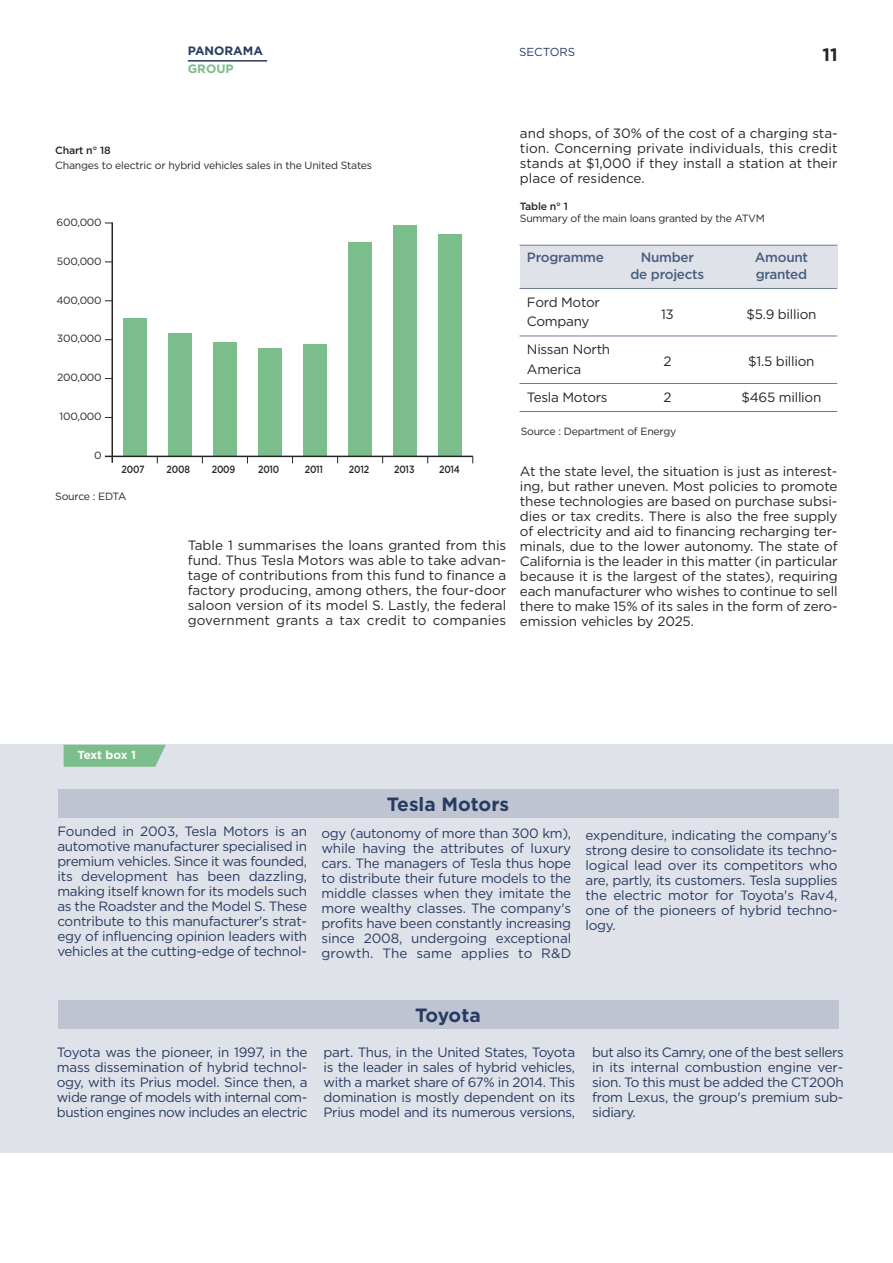
<style>
.page{position:relative;width:893px;height:1263px;background:#fff}
.page>*{position:absolute;margin:0;border:0;box-sizing:border-box;transform-origin:0 0}
.t1{font:700 19.2px "Gotham";color:#283c63}
.t2{font:700 18px "Gotham";color:#272627}
.t3{font:13.5px/15px "Gotham";letter-spacing:-.025em;color:#283c63;text-align:justify}
.t4{font:13.5px/15px "Gotham";letter-spacing:-.01em;color:#272627;text-align:justify}
.t5{font:500 13.5px "Gotham";letter-spacing:-.02em;color:#485f7e}
.t6{font:700 12.15px "Gotham";color:#283c63}
.t7{font:700 12.15px "Gotham";color:#7cbd8c}
.t8{font:700 11.7px "Gotham";letter-spacing:-.03em;color:#fff}
.t9{font:11.55px "Gotham";color:#283c63}
.t10{font:10.5px "Gotham";letter-spacing:-.02em;color:#272627}
.t11{font:500 10.5px "Gotham";letter-spacing:-.02em;color:#272627;scale:.85 1}
.t12{font:500 10.5px "Gotham";letter-spacing:-.02em;color:#272627}
</style>
<div class="page">
<div style="left:520px;top:246px;width:318px;height:42px;background:#dfe2e9"></div>
<hr style="left:519px;top:245px;width:318px;height:1px;background:#6b7c97">
<hr style="left:519px;top:288px;width:318px;height:1px;background:#6b7c97">
<hr style="left:519px;top:336px;width:318px;height:1px;background:#6b7c97">
<hr style="left:519px;top:383px;width:318px;height:1px;background:#6b7c97">
<hr style="left:519px;top:411px;width:318px;height:1px;background:#6b7c97">
<div style="left:0;top:744px;width:893px;height:409px;background:#dfe2e9"></div>
<svg style="left:64px;top:745px;width:102px;height:22px;background:#82bf91"></svg>
<hr style="left:112px;top:222px;width:1px;height:241px;background:#272627">
<div style="left:124px;top:318px;width:23px;height:138px;background:#7cbd8c"></div>
<div style="left:169px;top:333px;width:23px;height:123px;background:#7cbd8c"></div>
<div style="left:214px;top:342px;width:23px;height:114px;background:#7cbd8c"></div>
<div style="left:258px;top:348px;width:24px;height:108px;background:#7cbd8c"></div>
<div style="left:303px;top:345px;width:24px;height:111px;background:#7cbd8c"></div>
<div style="left:348px;top:242px;width:24px;height:214px;background:#7cbd8c"></div>
<div style="left:393px;top:225px;width:23px;height:231px;background:#7cbd8c"></div>
<div style="left:438px;top:234px;width:23px;height:222px;background:#7cbd8c"></div>
<hr style="left:105px;top:456px;width:368px;height:1px;background:#272627">
<div style="left:58px;top:789px;width:780px;height:29px;background:#bfc4d2"></div>
<div style="left:58px;top:1000px;width:780px;height:28px;background:#bfc4d2"></div>
<hr style="left:188px;top:60px;width:79px;height:2px;background:#283c63">
<p class="t6" style="left:188px;top:44px;width:77px">PANORAMA</p>
<p class="t9" style="left:519px;top:45px;width:58px">SECTORS</p>
<p class="t7" style="left:188px;top:62px;width:47px">GROUP</p>
<h2 class="t2" style="left:822px;top:44px;width:17px">11</h2>
<p class="t12" style="left:55px;top:144px;width:57px">Chart n° 18</p>
<p class="t10" style="left:55px;top:159px;width:318px">Changes to electric or hybrid vehicles sales in the United States</p>
<p class="t10" style="left:57px;top:216px;width:47px">600,000</p>
<p class="t10" style="left:57px;top:255px;width:46px">500,000</p>
<p class="t10" style="left:56px;top:294px;width:47px">400,000</p>
<p class="t10" style="left:57px;top:332px;width:46px">300,000</p>
<p class="t10" style="left:57px;top:371px;width:46px">200,000</p>
<p class="t10" style="left:60px;top:410px;width:44px">100,000</p>
<p class="t10" style="left:94px;top:449px;width:9px">0</p>
<p class="t11" style="left:122px;top:463px;width:29px">2007</p>
<p class="t11" style="left:167px;top:463px;width:29px">2008</p>
<p class="t11" style="left:212px;top:463px;width:29px">2009</p>
<p class="t11" style="left:258px;top:463px;width:27px">2010</p>
<p class="t11" style="left:305px;top:463px;width:23px">2011</p>
<p class="t11" style="left:349px;top:463px;width:25px">2012</p>
<p class="t11" style="left:394px;top:463px;width:25px">2013</p>
<p class="t11" style="left:439px;top:463px;width:26px">2014</p>
<p class="t10" style="left:55px;top:490px;width:73px">Source : EDTA</p>
<p class="t4" style="left:188px;top:538px;width:320px">Table 1 summarises the loans granted from this fund. Thus Tesla Motors was able to take advan&shy;tage of contributions from this fund to finance a factory producing, among others, the four-door saloon version of its model S. Lastly, the federal government grants a tax credit to companies</p>
<p class="t4" style="left:520px;top:126px;width:319px">and shops, of 30% of the cost of a charging sta&shy;tion. Concerning private individuals, this credit stands at $1,000 if they install a station at their place of residence.</p>
<p class="t12" style="left:520px;top:200px;width:50px">Table n° 1</p>
<p class="t10" style="left:520px;top:212px;width:247px">Summary of the main loans granted by the ATVM</p>
<p class="t5" style="left:527px;top:249px;width:78px">Programme</p>
<p class="t5" style="left:641px;top:249px;width:55px">Number</p>
<p class="t5" style="left:755px;top:249px;width:55px">Amount</p>
<p class="t5" style="left:631px;top:266px;width:75px">de projects</p>
<p class="t5" style="left:756px;top:266px;width:53px">granted</p>
<p class="t4" style="left:527px;top:292px;width:74px;line-height:19.5px">Ford Motor<br>Company</p>
<p class="t4" style="left:661px;top:306px;width:14px">13</p>
<p class="t4" style="left:746px;top:306px;width:72px">$5.9 billion</p>
<p class="t4" style="left:527px;top:340px;width:85px;line-height:19.5px">Nissan North<br>America</p>
<p class="t4" style="left:663px;top:354px;width:10px">2</p>
<p class="t4" style="left:748px;top:354px;width:68px">$1.5 billion</p>
<p class="t4" style="left:527px;top:389px;width:82px">Tesla Motors</p>
<p class="t4" style="left:663px;top:389px;width:10px">2</p>
<p class="t4" style="left:741px;top:389px;width:81px">$465 million</p>
<p class="t10" style="left:521px;top:426px;width:157px">Source : Department of Energy</p>
<p class="t4" style="left:520px;top:463px;width:319px">At the state level, the situation is just as interest&shy;ing, but rather uneven. Most policies to promote these technologies are based on purchase subsi&shy;dies or tax credits. There is also the free supply of electricity and aid to financing recharging ter&shy;minals, due to the lower autonomy. The state of California is the leader in this matter (in particular because it is the largest of the states), requiring each manufacturer who wishes to continue to sell there to make 15% of its sales in the form of zero&shy;emission vehicles by 2025.</p>
<p class="t8" style="left:77px;top:748px;width:60px">Text box 1</p>
<h1 class="t1" style="left:387px;top:793px;width:124px">Tesla Motors</h1>
<p class="t3" style="left:57px;top:824px;width:251px">Founded in 2003, Tesla Motors is an automotive manufacturer specialised in premium vehicles. Since it was founded, its development has been dazzling, making itself known for its models such as the Roadster and the Model S. These contribute to this manufacturer's strat&shy;egy of influencing opinion leaders with vehicles at the cutting-edge of technol-</p>
<p class="t3" style="left:321px;top:825px;width:251px">ogy (autonomy of more than 300 km), while having the attributes of luxury cars. The managers of Tesla thus hope to distribute their future models to the middle classes when they imitate the more wealthy classes. The company's profits have been constantly increasing since 2008, undergoing exceptional growth. The same applies to R&amp;D</p>
<p class="t3" style="left:585px;top:828px;width:254px">expenditure, indicating the company's strong desire to consolidate its techno&shy;logical lead over its competitors who are, partly, its customers. Tesla supplies the electric motor for Toyota's Rav4, one of the pioneers of hybrid techno&shy;logy.</p>
<p class="t3" style="left:57px;top:1045px;width:252px">Toyota was the pioneer, in 1997, in the mass dissemination of hybrid technol&shy;ogy, with its Prius model. Since then, a wide range of models with internal com&shy;bustion engines now includes an electric</p>
<h1 class="t1" style="left:415px;top:1004px;width:67px">Toyota</h1>
<p class="t3" style="left:324px;top:1045px;width:253px">part. Thus, in the United States, Toyota is the leader in sales of hybrid vehicles, with a market share of 67% in 2014. This domination is mostly dependent on its Prius model and its numerous versions,</p>
<p class="t3" style="left:592px;top:1045px;width:253px">but also its Camry, one of the best sellers in its internal combustion engine ver&shy;sion. To this must be added the CT200h from Lexus, the group's premium sub&shy;sidiary.</p>
</div>
